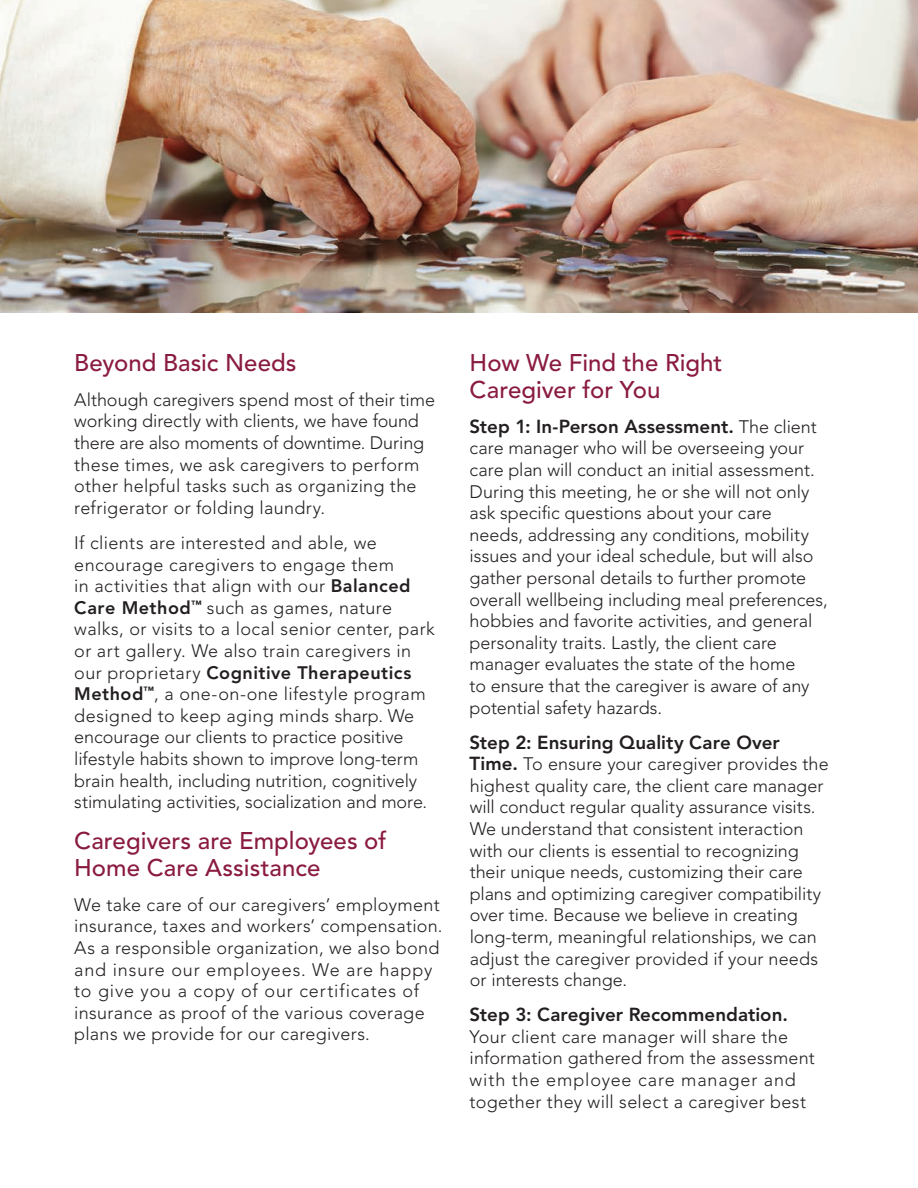
<style>
.page{position:relative;width:918px;height:1188px;background:#fff}
.page>*{position:absolute;margin:0;border:0;box-sizing:border-box;transform-origin:0 0}
.t1{font:500 24px/27px "Avenir LT Std";color:#8a1b40}
.t2{font:800 18.75px "Avenir LT Std";letter-spacing:.005em;color:#231f20}
.t3{font:300 18px/21.6px "Avenir LT Std";letter-spacing:.005em;color:#231f20}
.s1{font-weight:800}
.s2{font-weight:300;font-size:18px}
.s3{font-weight:800;font-size:18.75px}
</style>
<div class="page">
<img style="left:0;top:0;width:918px;height:313px">
<h1 class="t1" style="left:74px;top:350px;width:224px">Beyond Basic Needs</h1>
<p class="t3" style="left:74px;top:389px;width:362px">Although caregivers spend most of their time working directly with clients, we have found there are also moments of downtime. During these times, we ask caregivers to perform other helpful tasks such as organizing the refrigerator or folding laundry.</p>
<p class="t3" style="left:74px;top:532px;width:362px">If clients are interested and able, we encourage caregivers to engage them<br>in activities that align with our <span class="s1">Balanced Care Method</span><sup>™</sup> such as games, nature walks, or visits to a local senior center, park or art gallery. We also train caregivers in our proprietary <span class="s1">Cognitive Therapeutics Method</span><sup>™</sup>, a one-on-one lifestyle program designed to keep aging minds sharp. We encourage our clients to practice positive lifestyle habits shown to improve long-term brain health, including nutrition, cognitively stimulating activities, socialization and more.</p>
<h1 class="t1" style="left:74px;top:827px;width:314px">Caregivers are Employees of<br>Home Care Assistance</h1>
<p class="t3" style="left:74px;top:894px;width:370px">We take care of our caregivers’ employment insurance, taxes and workers’ compensation.<br>As a responsible organization, we also bond and insure our employees. We are happy to give you a copy of our certificates of insurance as proof of the various coverage plans we provide for our caregivers.</p>
<h1 class="t1" style="left:470px;top:350px;width:254px">How We Find the Right<br>Caregiver for You</h1>
<p class="t2" style="left:470px;top:415px;width:349px">Step 1: In-Person Assessment. <span class="s2">The client</span></p>
<p class="t3" style="left:470px;top:438px;width:360px">care manager who will be overseeing your care plan will conduct an initial assessment.<br>During this meeting, he or she will not only ask specific questions about your care needs, addressing any conditions, mobility issues and your ideal schedule, but will also gather personal details to further promote overall wellbeing including meal preferences, hobbies and favorite activities, and general personality traits. Lastly, the client care manager evaluates the state of the home<br>to ensure that the caregiver is aware of any potential safety hazards.</p>
<p class="t2" style="left:470px;top:731px;width:312px">Step 2: Ensuring Quality Care Over</p>
<p class="t3" style="left:470px;top:753px;width:361px"><span class="s3">Time.</span> To ensure your caregiver provides the highest quality care, the client care manager will conduct regular quality assurance visits.<br>We understand that consistent interaction with our clients is essential to recognizing their unique needs, customizing their care plans and optimizing caregiver compatibility over time. Because we believe in creating long-term, meaningful relationships, we can adjust the caregiver provided if your needs or interests change.</p>
<p class="t2" style="left:470px;top:1004px;width:320px">Step 3: Caregiver Recommendation.</p>
<p class="t3" style="left:470px;top:1026px;width:347px">Your client care manager will share the information gathered from the assessment with the employee care manager and together they will select a caregiver best</p>
</div>
